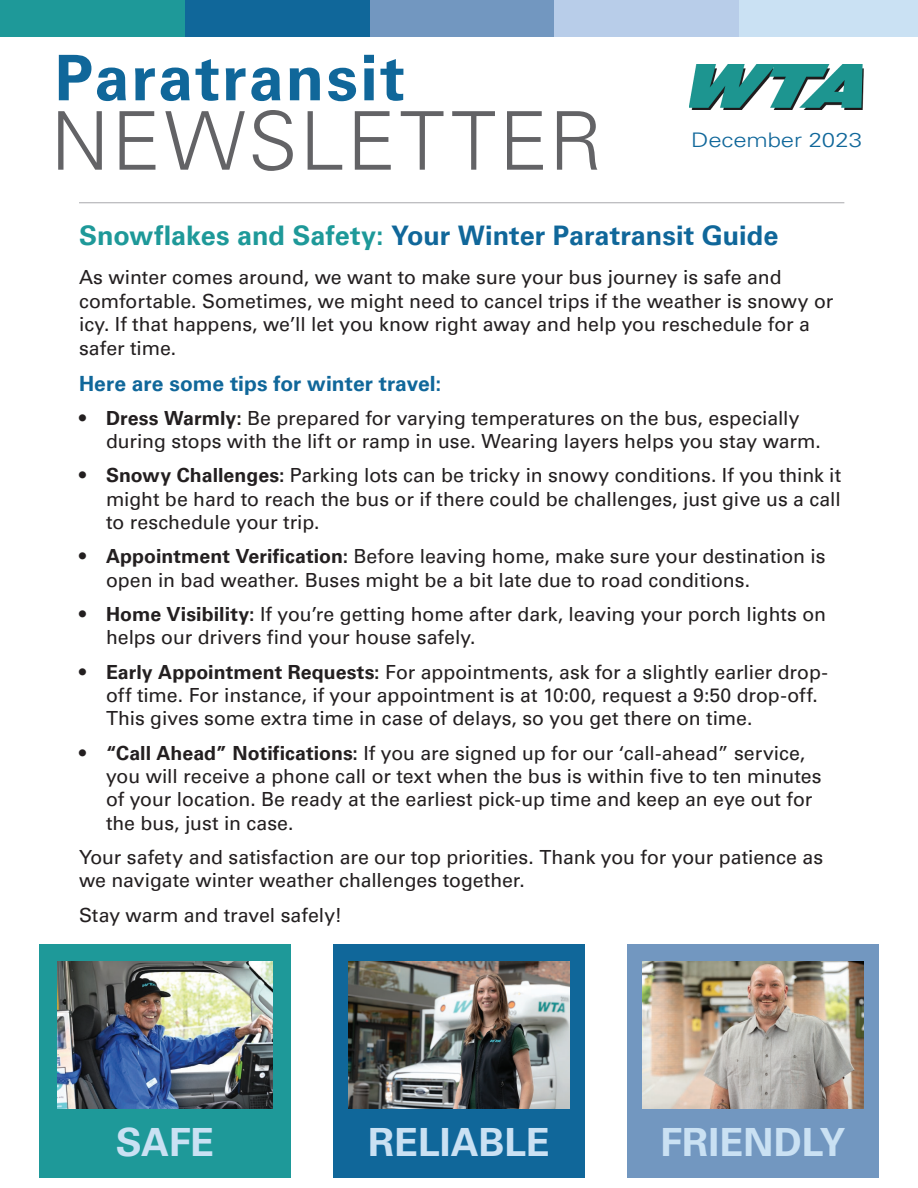
<style>
.page{position:relative;width:918px;height:1188px;background:#fff}
.page>*{position:absolute;margin:0;border:0;box-sizing:border-box;transform-origin:0 0}
.t1{font:300 81px "Univers";letter-spacing:.03em;color:#636366}
.t2{font:700 63px "Univers";letter-spacing:.035em;color:#10679a}
.t3{font:700 39px "Univers";color:#cae1f3}
.t4{font:700 27px "Univers";color:#10679a}
.t5{font:700 21px "Univers";letter-spacing:.005em;color:#10679a}
.t6{font:300 20.1px "Univers";letter-spacing:-.005em;color:#10679a;scale:1.19 1}
.t7{font:19.5px/23.4px "Univers";letter-spacing:-.005em;color:#231f20}
.s1{color:#1e9999}
.s2{font-weight:700}
</style>
<div class="page">
<div style="left:739px;top:0;width:179px;height:37px;background:#cae1f3"></div>
<div style="left:369px;top:0;width:185px;height:37px;background:#7297c0"></div>
<div style="left:554px;top:0;width:185px;height:37px;background:#b8cde9"></div>
<div style="left:185px;top:0;width:184px;height:37px;background:#10679a"></div>
<div style="left:0;top:0;width:185px;height:37px;background:#1e9999"></div>
<img style="left:690px;top:64px;width:174px;height:46px">
<hr style="left:79px;top:202px;width:765px;height:1px;background:#a8a9ad">
<div style="left:39px;top:944px;width:252px;height:233px;background:#1e9999"></div>
<div style="left:333px;top:944px;width:252px;height:233px;background:#10679a"></div>
<div style="left:627px;top:944px;width:252px;height:233px;background:#7297c0"></div>
<img style="left:57px;top:961px;width:216px;height:147px">
<img style="left:349px;top:961px;width:220px;height:147px">
<img style="left:643px;top:961px;width:220px;height:147px">
<h2 class="t2" style="left:55px;top:41px;width:352px">Paratransit</h2>
<h1 class="t1" style="left:51px;top:92px;width:553px">NEWSLETTER</h1>
<p class="t6" style="left:691px;top:128px;width:145px">December 2023</p>
<h3 class="t4" style="left:79px;top:220px;width:701px"><span class="s1">Snowflakes and Safety:</span> Your Winter Paratransit Guide</h3>
<p class="t7" style="left:79px;top:266px;width:756px">As winter comes around, we want to make sure your bus journey is safe and comfortable. Sometimes, we might need to cancel trips if the weather is snowy or icy. If that happens, we’ll let you know right away and help you reschedule for a safer time.</p>
<p class="t5" style="left:79px;top:371px;width:364px">Here are some tips for winter travel:</p>
<p class="t7" style="left:106px;top:406px;width:716px;text-indent:-27px"><span class="s2">• Dress Warmly:</span> Be prepared for varying temperatures on the bus, especially during stops with the lift or ramp in use. Wearing layers helps you stay warm.</p>
<p class="t7" style="left:106px;top:464px;width:737px;text-align:justify;text-indent:-27px"><span class="s2">• Snowy Challenges:</span> Parking lots can be tricky in snowy conditions. If you think it might be hard to reach the bus or if there could be challenges, just give us a call to reschedule your trip.</p>
<p class="t7" style="left:106px;top:545px;width:721px;text-indent:-27px"><span class="s2">• Appointment Verification:</span> Before leaving home, make sure your destination is open in bad weather. Buses might be a bit late due to road conditions.</p>
<p class="t7" style="left:106px;top:602px;width:722px;text-indent:-27px"><span class="s2">• Home Visibility:</span> If you’re getting home after dark, leaving your porch lights on helps our drivers find your house safely.</p>
<p class="t7" style="left:106px;top:660px;width:724px;text-indent:-27px"><span class="s2">• Early Appointment Requests:</span> For appointments, ask for a slightly earlier drop&shy;off time. For instance, if your appointment is at 10:00, request a 9:50 drop-off.<br>This gives some extra time in case of delays, so you get there on time.</p>
<p class="t7" style="left:106px;top:741px;width:717px;text-indent:-27px"><span class="s2">• “Call Ahead” Notifications:</span> If you are signed up for our ‘call-ahead” service, you will receive a phone call or text when the bus is within five to ten minutes of your location. Be ready at the earliest pick-up time and keep an eye out for the bus, just in case.</p>
<p class="t7" style="left:79px;top:845px;width:746px">Your safety and satisfaction are our top priorities. Thank you for your patience as we navigate winter weather challenges together.</p>
<p class="t7" style="left:79px;top:903px;width:265px">Stay warm and travel safely!</p>
<h3 class="t3" style="left:116px;top:1119px;width:100px">SAFE</h3>
<h3 class="t3" style="left:368px;top:1119px;width:183px">RELIABLE</h3>
<h3 class="t3" style="left:661px;top:1119px;width:186px">FRIENDLY</h3>
</div>
